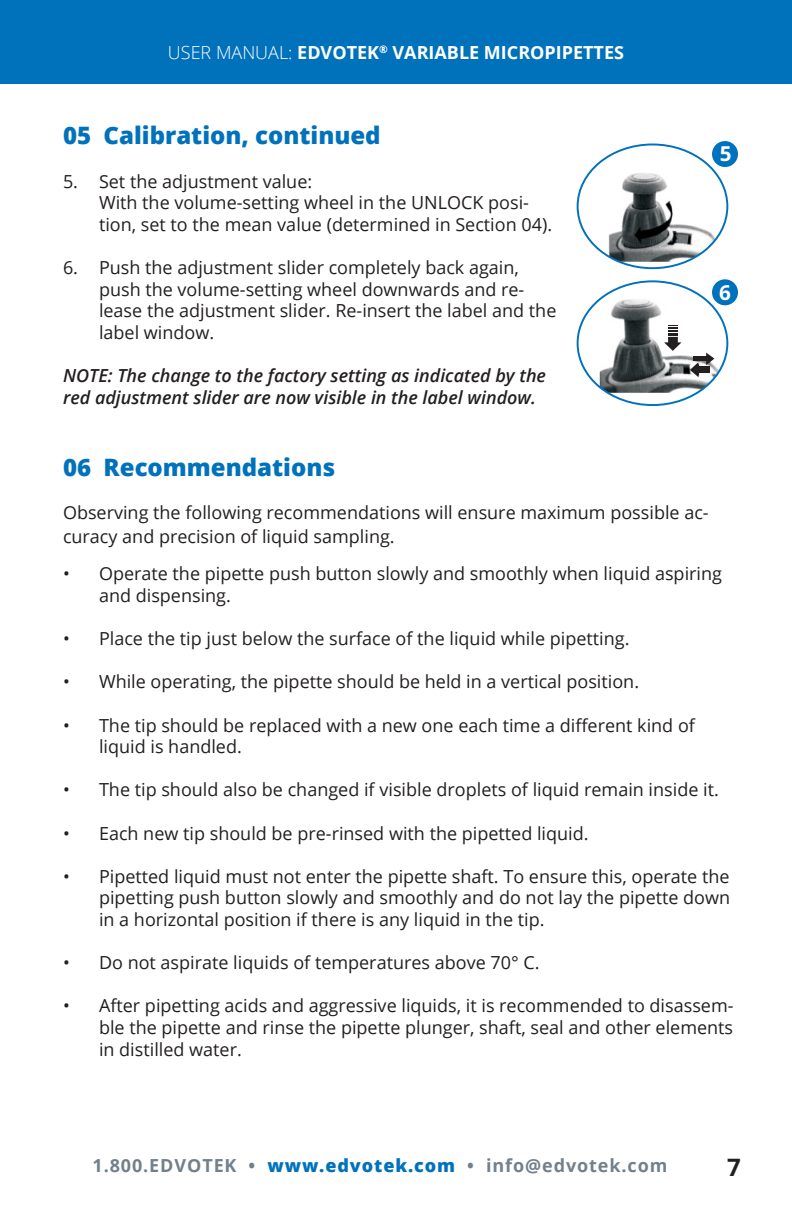
<style>
.page{position:relative;width:792px;height:1224px;background:#fff}
.page>*{position:absolute;margin:0;border:0;box-sizing:border-box;transform-origin:0 0}
.Body_Text_1{font:800 24px "Open Sans";color:#0072bc}
.t1{font:700 24px "Open Sans";color:#231f20}
.t2{font:700 20.6px "Open Sans";color:#fff}
.Body_Text_2{font:18px/21.6px "Open Sans";color:#231f20}
.Body_Text_1-2{font:18px/24px "Open Sans";color:#231f20}
.Body_Text_1-3{font:italic 600 18px/21.6px "Open Sans";color:#231f20}
.t3{font:700 18px "Open Sans";letter-spacing:.05em;color:#73808b}
.t4{font:700 18px "Open Sans";color:#fff}
.s1{font-weight:300}
.s2{font-weight:800;color:#0072bc}
</style>
<div class="page">
<div style="left:0;top:0;width:792px;height:84px;background:#0072bc"></div>
<div style="left:712px;top:279px;width:26px;height:26px;background:#0071bc;border-radius:50%"></div>
<div style="left:712px;top:141px;width:26px;height:26px;background:#0071bc;border-radius:50%"></div>
<svg style="left:577px;top:144px;width:151px;height:125px"></svg>
<svg style="left:577px;top:280px;width:151px;height:126px"></svg>
<p class="t4" style="left:168px;top:40px;width:458px"><span class="s1">USER MANUAL:</span> EDVOTEK<sup>®</sup> VARIABLE MICROPIPETTES</p>
<p class="Body_Text_1" style="left:63px;top:117px;width:319px">05 Calibration, continued</p>
<p class="Body_Text_2" style="left:63px;top:170px;width:251px">5. Set the adjustment value:</p>
<p class="Body_Text_2" style="left:99px;top:191px;width:455px">With the volume-setting wheel in the UNLOCK posi&shy;tion, set to the mean value (determined in Section 04).</p>
<p class="Body_Text_2" style="left:99px;top:256px;width:459px;text-indent:-36px">6. Push the adjustment slider completely back again, push the volume-setting wheel downwards and re&shy;lease the adjustment slider. Re-insert the label and the label window.</p>
<p class="Body_Text_1-3" style="left:63px;top:364px;width:485px">NOTE: The change to the factory setting as indicated by the red adjustment slider are now visible in the label window.</p>
<p class="t2" style="left:720px;top:139px;width:13px">5</p>
<p class="t2" style="left:719px;top:278px;width:13px">6</p>
<p class="Body_Text_1" style="left:63px;top:449px;width:274px">06 Recommendations</p>
<p class="Body_Text_1-2" style="left:63px;top:500px;width:647px">Observing the following recommendations will ensure maximum possible ac&shy;curacy and precision of liquid sampling.</p>
<p class="Body_Text_2" style="left:99px;top:563px;width:625px;text-indent:-36px">• Operate the pipette push button slowly and smoothly when liquid aspiring and dispensing.</p>
<p class="Body_Text_2" style="left:63px;top:627px;width:568px">• Place the tip just below the surface of the liquid while pipetting.</p>
<p class="Body_Text_2" style="left:63px;top:671px;width:578px">• While operating, the pipette should be held in a vertical position.</p>
<p class="Body_Text_2" style="left:99px;top:714px;width:598px;text-indent:-36px">• The tip should be replaced with a new one each time a different kind of liquid is handled.</p>
<p class="Body_Text_2" style="left:63px;top:779px;width:657px">• The tip should also be changed if visible droplets of liquid remain inside it.</p>
<p class="Body_Text_2" style="left:63px;top:822px;width:527px">• Each new tip should be pre-rinsed with the pipetted liquid.</p>
<p class="Body_Text_2" style="left:99px;top:865px;width:633px;text-align:justify;text-indent:-36px">• Pipetted liquid must not enter the pipette shaft. To ensure this, operate the pipetting push button slowly and smoothly and do not lay the pipette down in a horizontal position if there is any liquid in the tip.</p>
<p class="Body_Text_2" style="left:63px;top:951px;width:478px">• Do not aspirate liquids of temperatures above 70° C.</p>
<p class="Body_Text_2" style="left:99px;top:995px;width:636px;text-align:justify;text-indent:-36px">• After pipetting acids and aggressive liquids, it is recommended to disassem&shy;ble the pipette and rinse the pipette plunger, shaft, seal and other elements in distilled water.</p>
<p class="t3" style="left:93px;top:1153px;width:576px">1.800.EDVOTEK • <span class="s2">www.edvotek.com</span> • info@edvotek.com</p>
<p class="t1" style="left:727px;top:1151px;width:15px">7</p>
</div>
